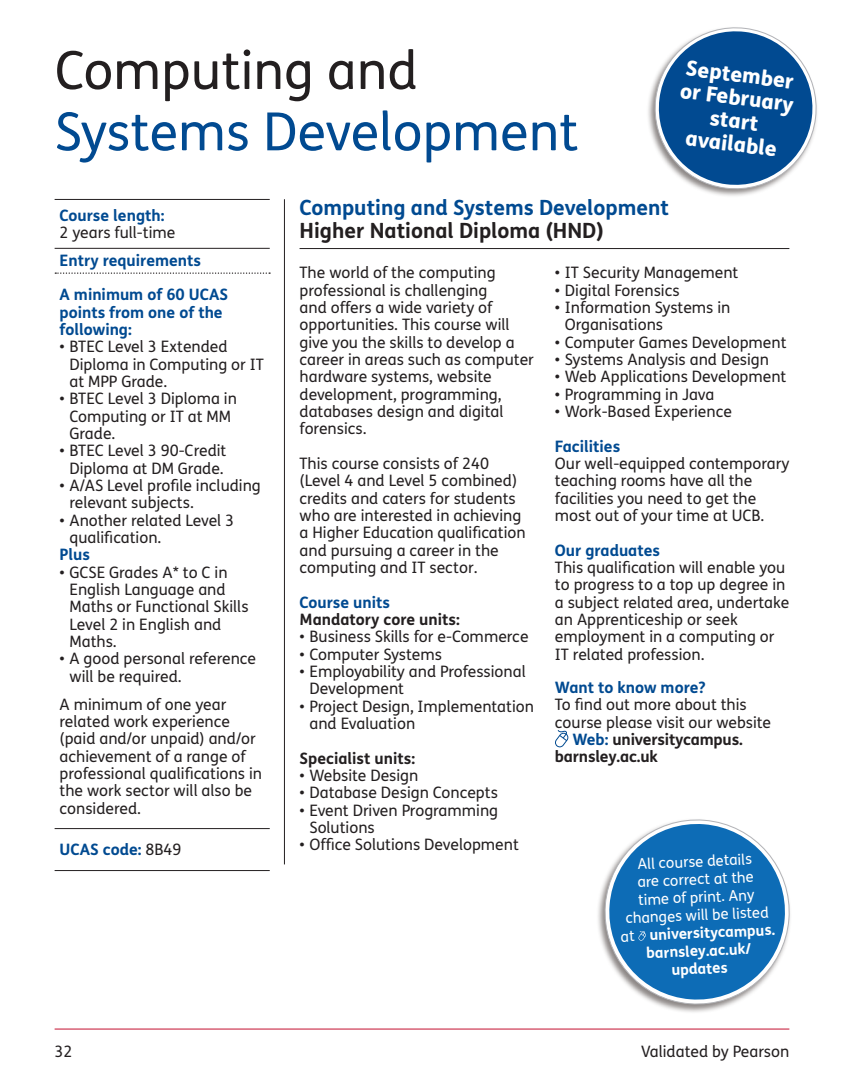
<style>
.page{position:relative;width:844px;height:1082px;background:#fff}
.page>*{position:absolute;margin:0;border:0;box-sizing:border-box;transform-origin:0 0}
.t1{font:52.5px "FS Me";color:#014a91}
.t2{font:52.5px "FS Me";color:#231f20}
.t3{font:800 21px/23.1px "FS Me";color:#fff;text-align:center}
.t4{font:700 21px "FS Me";color:#014a91}
.t5{font:700 21px "FS Me";color:#231f20}
.t6{font:15.75px/17.3px "FS Me";color:#231f20}
.t7{font:700 15.75px/17.3px "FS Me";color:#014a91}
.t8{font:700 15.75px "FS Me";color:#231f20}
.t9{font:14.88px/17.8px "FS Me";color:#fff;text-align:center}
.t10{font:700 14.88px "FS Me";color:#fff}
.s1{font-weight:400;color:#231f20}
.s2{color:#014a91}
.s3{font-weight:700}
</style>
<div class="page">
<hr style="left:55px;top:1028px;width:734px;height:1px;background:#c3102f">
<div style="left:646px;top:26px;width:172px;height:172px;background:#67605e;opacity:.75"></div>
<svg style="left:649px;top:26px;width:169px;height:167px"></svg>
<svg style="left:555px;top:730px;width:13px;height:17px"></svg>
<hr style="left:55px;top:199px;width:215px;height:1px;background:#231f20">
<hr style="left:55px;top:828px;width:215px;height:1px;background:#231f20">
<hr style="left:55px;top:870px;width:215px;height:1px;background:#231f20">
<hr style="left:55px;top:248px;width:215px;height:1px;background:#231f20">
<svg style="left:55px;top:272px;width:215px;height:2px"></svg>
<hr style="left:299px;top:248px;width:490px;height:1px;background:#231f20">
<hr style="left:284px;top:199px;width:1px;height:665px;background:#231f20">
<div style="left:596px;top:818px;width:195px;height:195px;background:#67605e;opacity:.75"></div>
<svg style="left:601px;top:818px;width:190px;height:189px"></svg>
<p class="t2" style="left:55px;top:34px;width:364px">Computing and</p>
<p class="t1" style="left:55px;top:96px;width:525px">Systems Development</p>
<p class="t3" style="left:684px;top:55px;width:116px;rotate:7deg">September or February start available</p>
<p class="t7" style="left:60px;top:206px;width:106px">Course length:</p>
<p class="t6" style="left:60px;top:224px;width:117px">2 years full-time</p>
<p class="t7" style="left:60px;top:251px;width:143px">Entry requirements</p>
<p class="t7" style="left:60px;top:285px;width:170px">A minimum of 60 UCAS points from one of the following:</p>
<p class="t6" style="left:69px;top:338px;width:196px;text-indent:-10px">• BTEC Level 3 Extended<br>Diploma in Computing or IT at MPP Grade.</p>
<p class="t6" style="left:69px;top:390px;width:169px;text-indent:-10px">• BTEC Level 3 Diploma in<br>Computing or IT at MM<br>Grade.</p>
<p class="t6" style="left:60px;top:442px;width:168px;text-align:center">• BTEC Level 3 90-Credit<br>Diploma at DM Grade.</p>
<p class="t6" style="left:69px;top:476px;width:193px;text-indent:-10px">• A/AS Level profile including relevant subjects.</p>
<p class="t6" style="left:69px;top:511px;width:166px;text-indent:-10px">• Another related Level 3 qualification.</p>
<p class="t7" style="left:60px;top:545px;width:32px">Plus</p>
<p class="t6" style="left:69px;top:563px;width:180px;text-indent:-10px">• GCSE Grades A* to C in<br>English Language and<br>Maths or Functional Skills<br>Level 2 in English and<br>Maths.</p>
<p class="t6" style="left:69px;top:650px;width:188px;text-indent:-10px">• A good personal reference will be required.</p>
<p class="t6" style="left:60px;top:695px;width:204px">A minimum of one year related work experience (paid and/or unpaid) and/or achievement of a range of professional qualifications in the work sector will also be considered.</p>
<p class="t7" style="left:60px;top:840px;width:123px">UCAS code: <span class="s1">8B49</span></p>
<p class="t4" style="left:299px;top:191px;width:371px">Computing and Systems Development</p>
<p class="t5" style="left:299px;top:214px;width:305px">Higher National Diploma (HND)</p>
<p class="t6" style="left:299px;top:264px;width:236px">The world of the computing professional is challenging<br>and offers a wide variety of opportunities. This course will give you the skills to develop a career in areas such as computer hardware systems, website development, programming, databases design and digital forensics.</p>
<p class="t6" style="left:299px;top:454px;width:227px">This course consists of 240 (Level 4 and Level 5 combined) credits and caters for students who are interested in achieving a Higher Education qualification and pursuing a career in the computing and IT sector.</p>
<p class="t7" style="left:299px;top:592px;width:92px">Course units</p>
<p class="t8" style="left:299px;top:607px;width:162px">Mandatory core units:</p>
<p class="t6" style="left:299px;top:628px;width:230px">• Business Skills for e-Commerce</p>
<p class="t6" style="left:299px;top:645px;width:144px">• Computer Systems</p>
<p class="t6" style="left:309px;top:662px;width:218px;text-indent:-10px">• Employability and Professional<br>Development</p>
<p class="t6" style="left:309px;top:697px;width:226px;text-indent:-10px">• Project Design, Implementation and Evaluation</p>
<p class="t8" style="left:299px;top:746px;width:117px">Specialist units:</p>
<p class="t6" style="left:299px;top:766px;width:120px">• Website Design</p>
<p class="t6" style="left:299px;top:784px;width:200px">• Database Design Concepts</p>
<p class="t6" style="left:309px;top:801px;width:190px;text-indent:-10px">• Event Driven Programming<br>Solutions</p>
<p class="t6" style="left:299px;top:836px;width:221px">• Office Solutions Development</p>
<p class="t6" style="left:555px;top:264px;width:185px">• IT Security Management</p>
<p class="t6" style="left:555px;top:281px;width:126px">• Digital Forensics</p>
<p class="t6" style="left:564px;top:298px;width:167px;text-indent:-10px">• Information Systems in<br>Organisations</p>
<p class="t6" style="left:555px;top:333px;width:233px">• Computer Games Development</p>
<p class="t6" style="left:555px;top:350px;width:215px">• Systems Analysis and Design</p>
<p class="t6" style="left:555px;top:368px;width:233px">• Web Applications Development</p>
<p class="t6" style="left:555px;top:385px;width:161px">• Programming in Java</p>
<p class="t6" style="left:555px;top:402px;width:178px">• Work-Based Experience</p>
<p class="t7" style="left:555px;top:436px;width:67px">Facilities</p>
<p class="t6" style="left:555px;top:454px;width:236px">Our well-equipped contemporary teaching rooms have all the facilities you need to get the most out of your time at UCB.</p>
<p class="t7" style="left:555px;top:540px;width:106px">Our graduates</p>
<p class="t6" style="left:555px;top:558px;width:236px">This qualification will enable you to progress to a top up degree in a subject related area, undertake an Apprenticeship or seek employment in a computing or<br>IT related profession.</p>
<p class="t7" style="left:555px;top:677px;width:152px">Want to know more?</p>
<p class="t6" style="left:555px;top:695px;width:193px">To find out more about this</p>
<p class="t6" style="left:555px;top:713px;width:218px">course please visit our website</p>
<p class="t8" style="left:572px;top:727px;width:172px"><span class="s2">Web:</span> universitycampus.</p>
<p class="t8" style="left:555px;top:744px;width:104px">barnsley.ac.uk</p>
<p class="t9" style="left:637px;top:854px;width:116px;rotate:-2deg">All course details</p>
<p class="t9" style="left:618px;top:872px;width:156px;rotate:-2deg">are correct at the<br>time of print. Any changes will be listed at <span class="s3">universitycampus. barnsley.ac.uk/</span></p>
<p class="t10" style="left:671px;top:958px;width:58px;rotate:-2deg">updates</p>
<p class="t6" style="left:55px;top:1042px;width:19px">32</p>
<p class="t6" style="left:641px;top:1042px;width:150px">Validated by Pearson</p>
</div>
